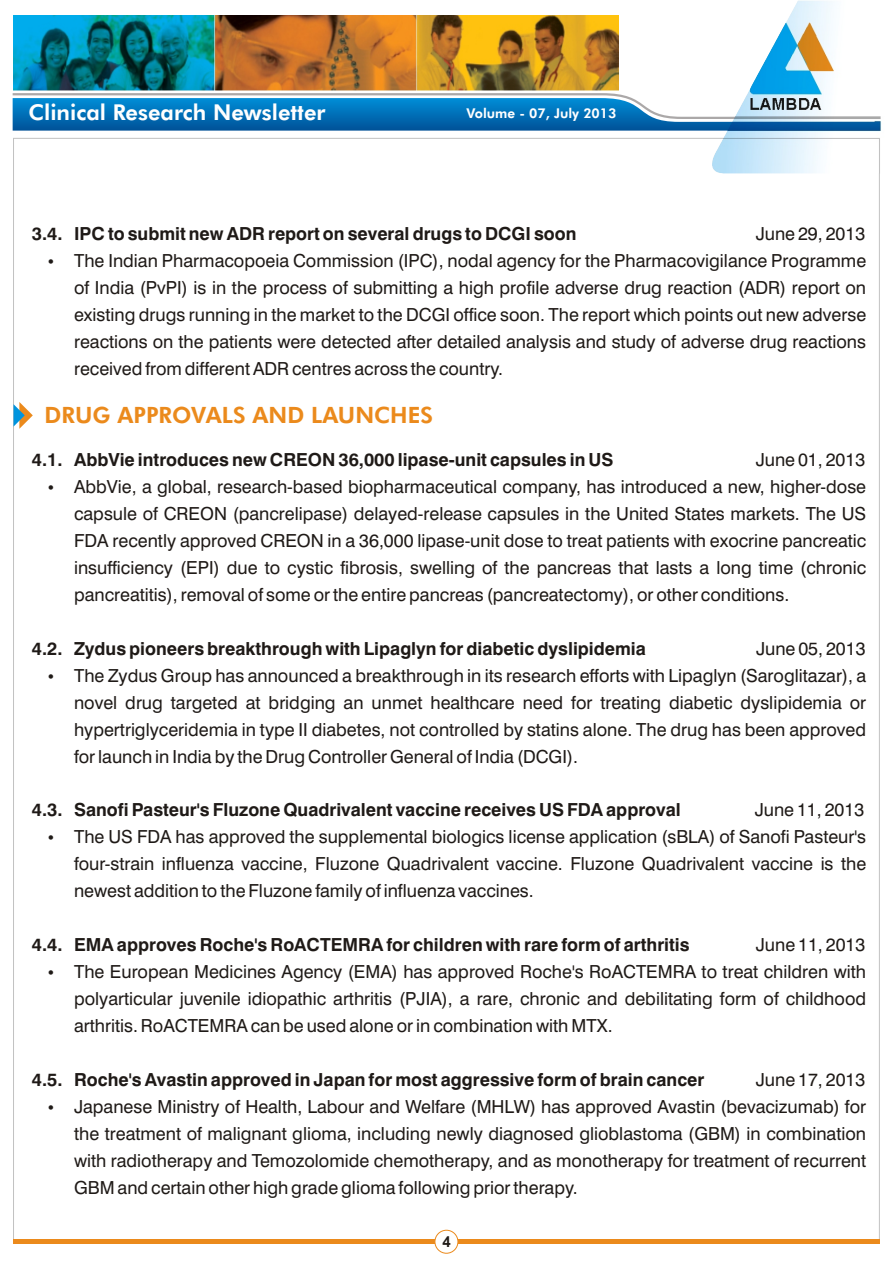
<style>
.page{position:relative;width:894px;height:1263px;background:#fff}
.page>*{position:absolute;margin:0;border:0;box-sizing:border-box;transform-origin:0 0}
.t1{font:22.5px "Futura Hv BT";color:#eb8a1c}
.t2{font:21.9px "Futura Hv BT";color:#fff}
.t3{font:18px/27px "Swis 721 BT";color:#1f1a17;text-align:justify}
.t4{font:700 18px "Swis 721 BT";color:#1f1a17}
.t5{font:700 15px "Arial";color:#1f1a17}
.t6{font:13.5px "Futura Hv BT";color:#fff}
</style>
<div class="page">
<svg style="left:12px;top:93px;width:691px;height:38px;background:#2e86bf"></svg>
<div style="left:13px;top:1239px;width:867px;height:5px;background:#eb8a1c"></div>
<div style="left:435px;top:1230px;width:23px;height:24px;background:#fff;border:1px solid #eb8a1c;border-radius:50%"></div>
<img style="left:13px;top:15px;width:606px;height:76px">
<img style="left:703px;top:0;width:178px;height:174px">
<svg style="left:14px;top:402px;width:19px;height:27px"></svg>
<p class="t2" style="left:28px;top:104px;width:299px">Clinical Research Newsletter</p>
<p class="t6" style="left:467px;top:108px;width:151px">Volume - 07, July 2013</p>
<p class="t4" style="left:32px;top:227px;width:546px">3.4. IPC to submit new ADR report on several drugs to DCGI soon</p>
<p class="t3" style="left:756px;top:222px;width:111px">June 29, 2013</p>
<p class="t3" style="left:74px;top:249px;width:794px;text-indent:-26px">• The Indian Pharmacopoeia Commission (IPC), nodal agency for the Pharmacovigilance Programme of India (PvPI) is in the process of submitting a high profile adverse drug reaction (ADR) report on existing drugs running in the market to the DCGI office soon. The report which points out new adverse reactions on the patients were detected after detailed analysis and study of adverse drug reactions received from different ADR centres across the country.</p>
<p class="t1" style="left:45px;top:406px;width:390px">DRUG APPROVALS AND LAUNCHES</p>
<p class="t4" style="left:32px;top:452px;width:583px">4.1. AbbVie introduces new CREON 36,000 lipase-unit capsules in US</p>
<p class="t3" style="left:756px;top:448px;width:111px">June 01, 2013</p>
<p class="t3" style="left:74px;top:475px;width:794px;text-indent:-26px">• AbbVie, a global, research-based biopharmaceutical company, has introduced a new, higher-dose capsule of CREON (pancrelipase) delayed-release capsules in the United States markets. The US FDA recently approved CREON in a 36,000 lipase-unit dose to treat patients with exocrine pancreatic insufficiency (EPI) due to cystic fibrosis, swelling of the pancreas that lasts a long time (chronic pancreatitis), removal of some or the entire pancreas (pancreatectomy), or other conditions.</p>
<p class="t4" style="left:32px;top:641px;width:616px">4.2. Zydus pioneers breakthrough with Lipaglyn for diabetic dyslipidemia</p>
<p class="t3" style="left:756px;top:636px;width:111px">June 05, 2013</p>
<p class="t3" style="left:74px;top:663px;width:794px;text-indent:-26px">• The Zydus Group has announced a breakthrough in its research efforts with Lipaglyn (Saroglitazar), a novel drug targeted at bridging an unmet healthcare need for treating diabetic dyslipidemia or hypertriglyceridemia in type II diabetes, not controlled by statins alone. The drug has been approved for launch in India by the Drug Controller General of India (DCGI).</p>
<p class="t4" style="left:32px;top:803px;width:650px">4.3. Sanofi Pasteur's Fluzone Quadrivalent vaccine receives US FDA approval</p>
<p class="t3" style="left:755px;top:798px;width:111px">June 11, 2013</p>
<p class="t3" style="left:74px;top:825px;width:794px;text-indent:-26px">• The US FDA has approved the supplemental biologics license application (sBLA) of Sanofi Pasteur's four-strain influenza vaccine, Fluzone Quadrivalent vaccine. Fluzone Quadrivalent vaccine is the newest addition to the Fluzone family of influenza vaccines.</p>
<p class="t4" style="left:32px;top:938px;width:659px">4.4. EMA approves Roche's RoACTEMRA for children with rare form of arthritis</p>
<p class="t3" style="left:756px;top:933px;width:111px">June 11, 2013</p>
<p class="t3" style="left:74px;top:960px;width:794px;text-indent:-26px">• The European Medicines Agency (EMA) has approved Roche's RoACTEMRA to treat children with polyarticular juvenile idiopathic arthritis (PJIA), a rare, chronic and debilitating form of childhood arthritis. RoACTEMRA can be used alone or in combination with MTX.</p>
<p class="t4" style="left:32px;top:1072px;width:674px">4.5. Roche's Avastin approved in Japan for most aggressive form of brain cancer</p>
<p class="t3" style="left:756px;top:1068px;width:111px">June 17, 2013</p>
<p class="t3" style="left:74px;top:1095px;width:794px;text-indent:-26px">• Japanese Ministry of Health, Labour and Welfare (MHLW) has approved Avastin (bevacizumab) for the treatment of malignant glioma, including newly diagnosed glioblastoma (GBM) in combination with radiotherapy and Temozolomide chemotherapy, and as monotherapy for treatment of recurrent GBM and certain other high grade glioma following prior therapy.</p>
<p class="t5" style="left:442px;top:1236px;width:10px">4</p>
</div>
